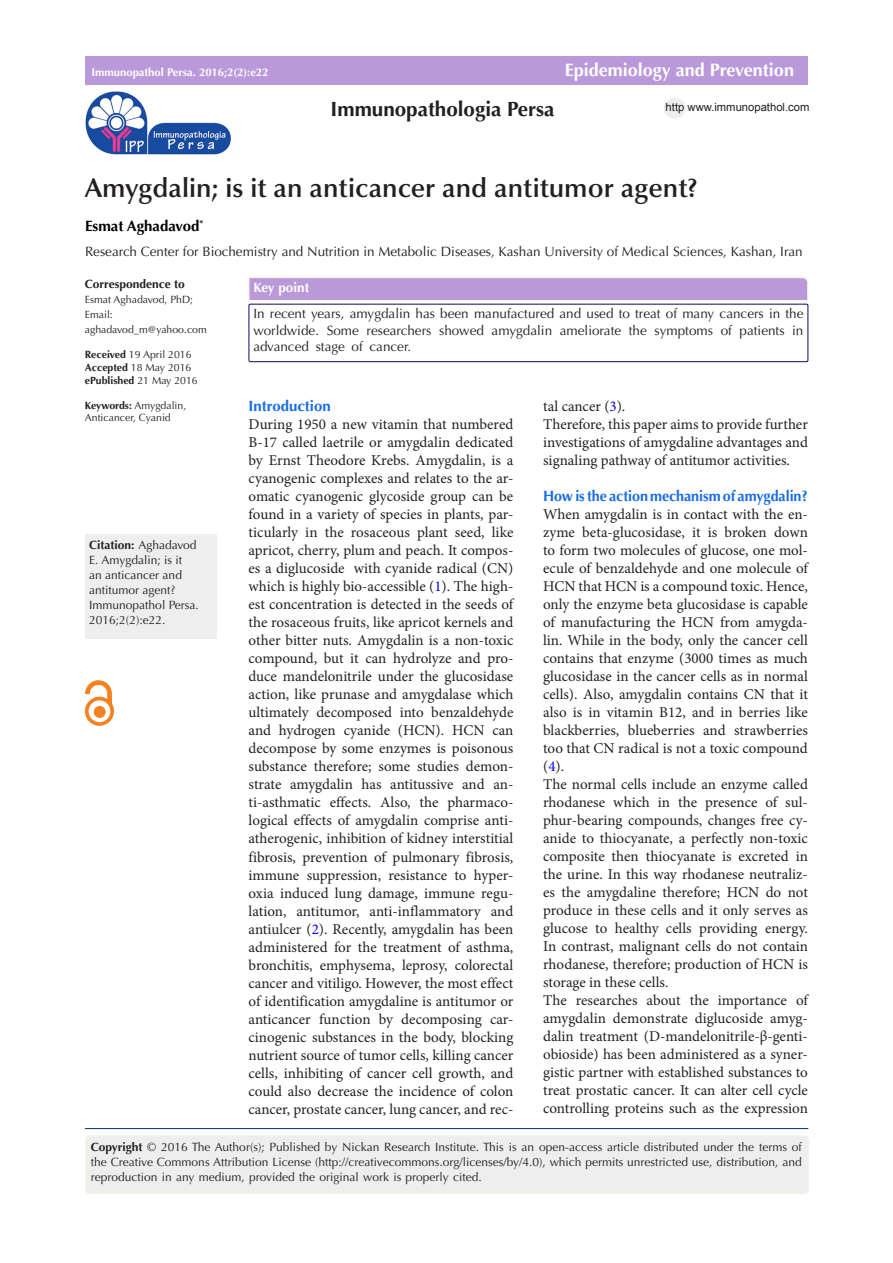
<style>
.page{position:relative;width:893px;height:1263px;background:#fff}
.page>*{position:absolute;margin:0;border:0;box-sizing:border-box;transform-origin:0 0}
.t1{font:600 27px "Optima LT Std";color:#231f20}
.t2{font:700 20.55px "Optima LT Std";color:#231f20}
.t3{font:700 18px "Optima LT Std";color:#fff}
.t4{font:15px/18px "Minion Pro";color:#231f20;text-align:justify}
.t5{font:700 15px "Optima LT Std";letter-spacing:-.005em;color:#196ce8;scale:.96 1}
.t6{font:700 15px "Optima LT Std";color:#000}
.t7{font:700 15px "Optima LT Std";letter-spacing:-.005em;color:#196ce8}
.Default{font:13.5px/16.5px "Optima LT Std";color:#231f20;text-align:justify}
.Default-2{font:700 13.5px "Optima LT Std";color:#fff}
.t8{font:12px/15px "Optima LT Std";color:#231f20}
.t9{font:700 12px "Optima LT Std";color:#231f20}
.t10{font:700 11.25px "Optima LT Std";color:#fff}
.t11{font:11.25px "Arial";color:#231f20}
.t12{font:10.5px/12.6px "Optima LT Std";color:#231f20}
.t13{font:700 10.5px "Optima LT Std";color:#231f20}
.s1{font-weight:700}
.s2{font-weight:400}
.s3{color:#00f}
</style>
<div class="page">
<hr style="left:85px;top:1128px;width:723px;height:1px;background:#053278">
<div style="left:85px;top:56px;width:723px;height:29px;background:#ba99da"></div>
<div style="left:249px;top:304px;width:559px;height:58px;border:1px solid #190066"></div>
<svg style="left:249px;top:277px;width:559px;height:24px"></svg>
<div style="left:85px;top:535px;width:131px;height:104px;background:#eee"></div>
<div style="left:94px;top:706px;width:11px;height:11px;background:#f58220;border-radius:50%"></div>
<div style="left:94px;top:706px;width:11px;height:11px;border:1px solid #f58220;border-radius:50%"></div>
<div style="left:85px;top:697px;width:29px;height:29px;border:4px solid #f58220;border-radius:50%"></div>
<svg style="left:85px;top:681px;width:27px;height:24px"></svg>
<img style="left:85px;top:92px;width:146px;height:62px">
<div style="left:664px;top:98px;width:22px;height:21px;background:#eee;border-radius:50%"></div>
<div style="left:86px;top:1136px;width:722px;height:57px;background:#eee;border-radius:4px"></div>
<div style="left:85px;top:1135px;width:724px;height:59px;border:2px solid #ebf5e8;border-radius:4px"></div>
<p class="t10" style="left:91px;top:66px;width:179px">Immunopathol Persa. 2016;2(2):e22</p>
<p class="t3" style="left:565px;top:59px;width:231px">Epidemiology and Prevention</p>
<p class="t2" style="left:331px;top:97px;width:225px">Immunopathologia Persa</p>
<p class="t11" style="left:666px;top:100px;width:145px">http www.immunopathol.com</p>
<p class="t1" style="left:85px;top:172px;width:614px">Amygdalin; is it an anticancer and antitumor agent?</p>
<p class="t6" style="left:85px;top:217px;width:120px">Esmat Aghadavod<sup>*</sup></p>
<p class="Default" style="left:85px;top:243px;width:719px">Research Center for Biochemistry and Nutrition in Metabolic Diseases, Kashan University of Medical Sciences, Kashan, Iran</p>
<p class="t9" style="left:85px;top:277px;width:101px">Correspondence to</p>
<p class="t12" style="left:85px;top:293px;width:110px">Esmat Aghadavod, PhD;</p>
<p class="t12" style="left:85px;top:308px;width:30px">Email:</p>
<p class="t12" style="left:85px;top:323px;width:124px">aghadavod_m@yahoo.com</p>
<p class="t12" style="left:85px;top:349px;width:108px"><span class="s1">Received</span> 19 April 2016</p>
<p class="t12" style="left:85px;top:361px;width:108px"><span class="s1">Accepted</span> 18 May 2016</p>
<p class="t13" style="left:85px;top:374px;width:114px">ePublished <span class="s2">21 May 2016</span></p>
<p class="t12" style="left:85px;top:399px;width:103px"><span class="s1">Keywords:</span> Amygdalin,<br>Anticancer, Cyanid</p>
<p class="Default-2" style="left:253px;top:280px;width:57px">Key point</p>
<p class="Default" style="left:253px;top:306px;width:552px">In recent years, amygdalin has been manufactured and used to treat of many cancers in the worldwide. Some researchers showed amygdalin ameliorate the symptoms of patients in advanced stage of cancer.</p>
<p class="t7" style="left:249px;top:398px;width:84px">Introduction</p>
<p class="t4" style="left:249px;top:416px;width:266px">During 1950 a new vitamin that numbered B-17 called laetrile or amygdalin dedicated by Ernst Theodore Krebs. Amygdalin, is a cyanogenic complexes and relates to the ar&shy;omatic cyanogenic glycoside group can be found in a variety of species in plants, par&shy;ticularly in the rosaceous plant seed, like apricot, cherry, plum and peach. It compos&shy;es a diglucoside with cyanide radical (CN) which is highly bio-accessible (<span class="s3">1</span>). The high&shy;est concentration is detected in the seeds of the rosaceous fruits, like apricot kernels and other bitter nuts. Amygdalin is a non-toxic compound, but it can hydrolyze and pro&shy;duce mandelonitrile under the glucosidase action, like prunase and amygdalase which ultimately decomposed into benzaldehyde and hydrogen cyanide (HCN). HCN can decompose by some enzymes is poisonous substance therefore; some studies demon&shy;strate amygdalin has antitussive and an&shy;ti-asthmatic effects. Also, the pharmaco&shy;logical effects of amygdalin comprise anti&shy;atherogenic, inhibition of kidney interstitial fibrosis, prevention of pulmonary fibrosis, immune suppression, resistance to hyper&shy;oxia induced lung damage, immune regu&shy;lation, antitumor, anti-inflammatory and antiulcer (<span class="s3">2</span>). Recently, amygdalin has been administered for the treatment of asthma, bronchitis, emphysema, leprosy, colorectal cancer and vitiligo. However, the most effect of identification amygdaline is antitumor or anticancer function by decomposing car&shy;cinogenic substances in the body, blocking nutrient source of tumor cells, killing cancer cells, inhibiting of cancer cell growth, and could also decrease the incidence of colon cancer, prostate cancer, lung cancer, and rec-</p>
<p class="t4" style="left:543px;top:398px;width:84px">tal cancer (<span class="s3">3</span>).</p>
<p class="t4" style="left:543px;top:416px;width:266px">Therefore, this paper aims to provide further investigations of amygdaline advantages and signaling pathway of antitumor activities.</p>
<p class="t5" style="left:543px;top:487px;width:277px">How is the action mechanism of amygdalin?</p>
<p class="t4" style="left:543px;top:506px;width:266px">When amygdalin is in contact with the en&shy;zyme beta-glucosidase, it is broken down to form two molecules of glucose, one mol&shy;ecule of benzaldehyde and one molecule of HCN that HCN is a compound toxic. Hence, only the enzyme beta glucosidase is capable of manufacturing the HCN from amygda&shy;lin. While in the body, only the cancer cell contains that enzyme (3000 times as much glucosidase in the cancer cells as in normal cells). Also, amygdalin contains CN that it also is in vitamin B12, and in berries like blackberries, blueberries and strawberries too that CN radical is not a toxic compound (<span class="s3">4</span>).</p>
<p class="t4" style="left:543px;top:776px;width:266px">The normal cells include an enzyme called rhodanese which in the presence of sul&shy;phur-bearing compounds, changes free cy&shy;anide to thiocyanate, a perfectly non-toxic composite then thiocyanate is excreted in the urine. In this way rhodanese neutraliz&shy;es the amygdaline therefore; HCN do not produce in these cells and it only serves as glucose to healthy cells providing energy.<br>In contrast, malignant cells do not contain rhodanese, therefore; production of HCN is storage in these cells.</p>
<p class="t4" style="left:543px;top:992px;width:266px">The researches about the importance of amygdalin demonstrate diglucoside amyg&shy;dalin treatment (D-mandelonitrile-β-genti&shy;obioside) has been administered as a syner&shy;gistic partner with established substances to treat prostatic cancer. It can alter cell cycle controlling proteins such as the expression</p>
<p class="t8" style="left:89px;top:537px;width:111px"><span class="s1">Citation:</span> Aghadavod<br>E. Amygdalin; is it<br>an anticancer and antitumor agent?<br>Immunopathol Persa.<br>2016;2(2):e22.</p>
<p class="t8" style="left:91px;top:1140px;width:713px;text-align:justify"><span class="s1">Copyright</span> © 2016 The Author(s); Published by Nickan Research Institute. This is an open-access article distributed under the terms of the Creative Commons Attribution License (http://creativecommons.org/licenses/by/4.0), which permits unrestricted use, distribution, and reproduction in any medium, provided the original work is properly cited.</p>
</div>
